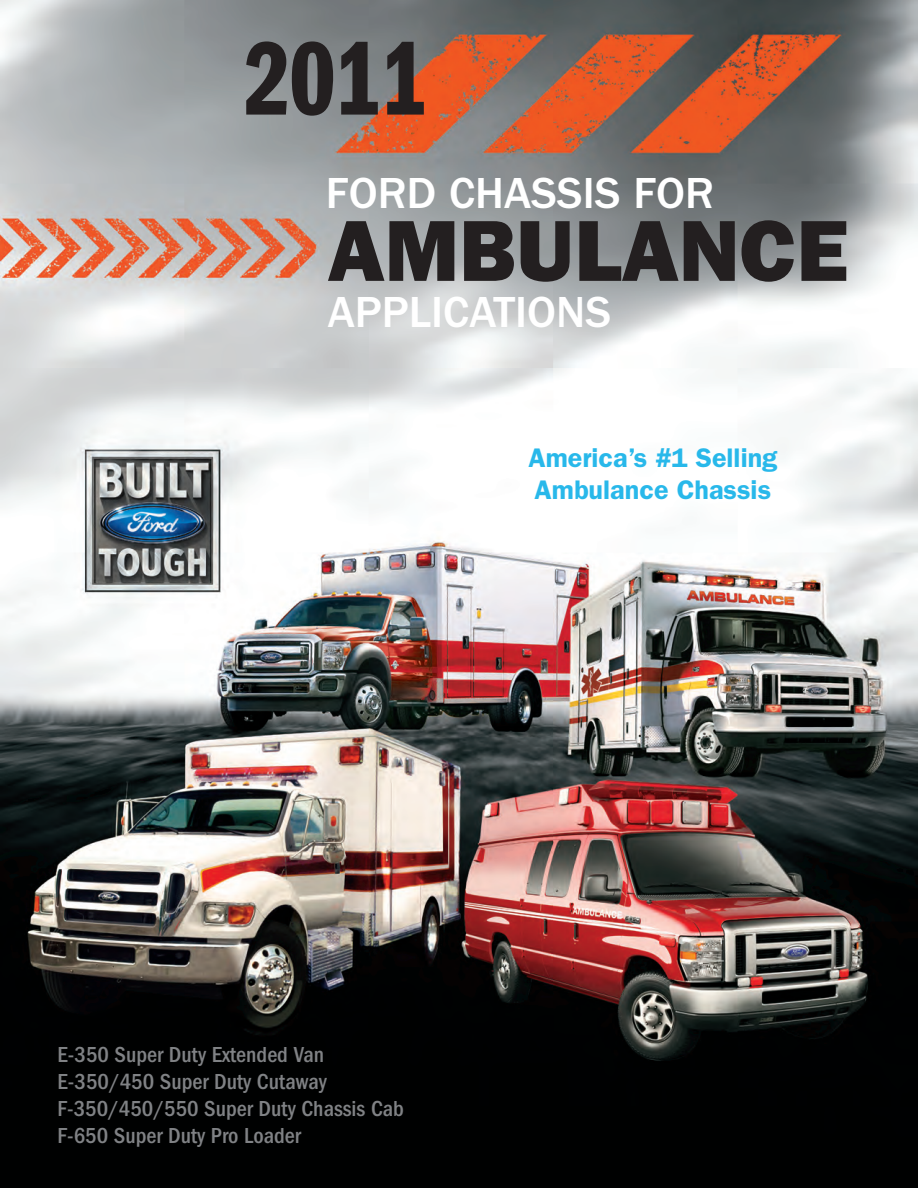
<style>
.page{position:relative;width:918px;height:1188px;background:#fff}
.page>*{position:absolute;margin:0;border:0;box-sizing:border-box;transform-origin:0 0}
.t1{font:108px "ITC Franklin Gothic Std Dm Cp";color:#231f20}
.t2{font:87px "ITC Franklin Gothic Std Hvy";color:#231f20}
.t3{font:500 45px "ITC Franklin Gothic Std";color:#fff}
.t4{font:600 27px/32.4px "ITC Franklin Gothic Std";color:#28b8ea}
.t5{font:500 condensed 22.5px/27px "ITC Franklin Gothic Std";color:#808285}
</style>
<div class="page">
<img style="left:0;top:0;width:918px;height:1188px">
<h1 class="t1" style="left:243px;top:43px;width:186px">2011</h1>
<h3 class="t3" style="left:326px;top:178px;width:390px">FORD CHASSIS FOR</h3>
<h2 class="t2" style="left:327px;top:221px;width:523px">AMBULANCE</h2>
<h3 class="t3" style="left:328px;top:297px;width:285px">APPLICATIONS</h3>
<p class="t4" style="left:528px;top:444px;width:250px">America’s #1 Selling<br>Ambulance Chassis</p>
<p class="t5" style="left:58px;top:1043px;width:348px">E-350 Super Duty Extended Van<br>E-350/450 Super Duty Cutaway<br>F-350/450/550 Super Duty Chassis Cab<br>F-650 Super Duty Pro Loader</p>
</div>
